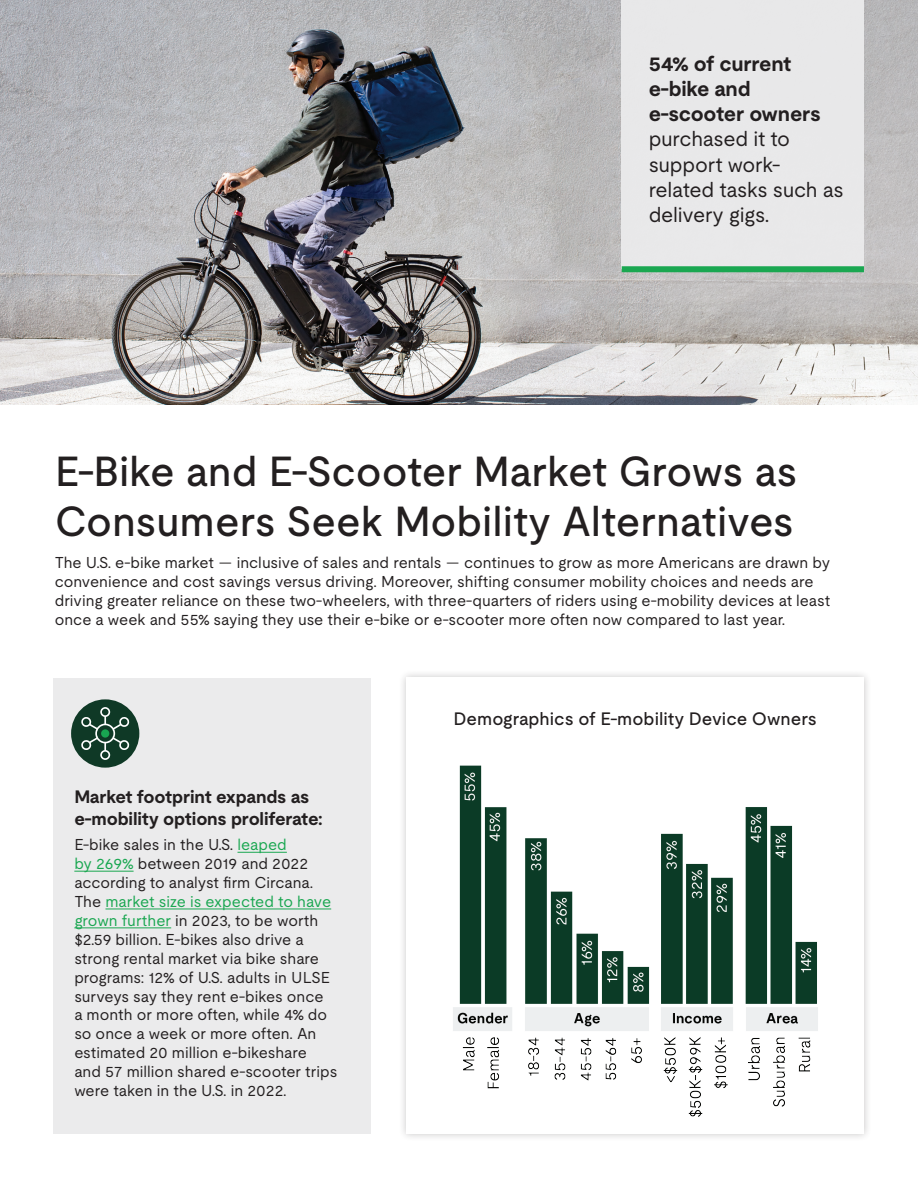
<style>
.page{position:relative;width:918px;height:1188px;background:#fff}
.page>*{position:absolute;margin:0;border:0;box-sizing:border-box;transform-origin:0 0}
.t1{font:500 42px/50.4px "UL Moderat";color:#231f20}
.t2{font:21px/25.2px "UL Moderat";letter-spacing:-.01em;color:#231f20}
.t3{font:700 21px/25.2px "UL Moderat";letter-spacing:-.01em;color:#231f20}
.t4{font:700 18px/21.6px "UL Moderat";letter-spacing:-.01em;color:#231f20}
.t5{font:500 18px "UL Moderat";color:#231f20}
.t6{font:15.75px/18.9px "UL Moderat";color:#231f20}
.s1{color:#1aa751}
</style>
<div class="page">
<div style="left:53px;top:678px;width:317px;height:456px;background:#ebebec"></div>
<img style="left:0;top:0;width:918px;height:405px">
<div style="left:622px;top:0;width:242px;height:268px;background:#ebebec"></div>
<div style="left:622px;top:266px;width:242px;height:6px;background:#1aa751"></div>
<hr style="left:238px;top:852px;width:49px;height:1px;background:#1aa751">
<hr style="left:74px;top:871px;width:60px;height:1px;background:#1aa751">
<hr style="left:105px;top:909px;width:226px;height:1px;background:#1aa751">
<hr style="left:74px;top:927px;width:97px;height:1px;background:#1aa751">
<div style="left:398px;top:669px;width:474px;height:473px;background:#231f20;opacity:.25"></div>
<div style="left:406px;top:677px;width:458px;height:457px;background:#fff"></div>
<div style="left:71px;top:699px;width:68px;height:69px;background:#0f3926;border-radius:50%"></div>
<img style="left:453px;top:765px;width:365px;height:352px">
<svg style="left:81px;top:707px;width:48px;height:53px"></svg>
<div style="left:101px;top:729px;width:8px;height:9px;background:#18a551;border-radius:50%"></div>
<h2 class="t3" style="left:649px;top:51px;width:174px">54% of current e-bike and e-scooter owners</h2>
<h2 class="t2" style="left:649px;top:126px;width:197px">purchased it to support work&shy;related tasks such as delivery gigs.</h2>
<h1 class="t1" style="left:55px;top:445px;width:744px">E-Bike and E-Scooter Market Grows as<br>Consumers Seek Mobility Alternatives</h1>
<p class="t6" style="left:55px;top:553px;width:777px">The U.S. e-bike market — inclusive of sales and rentals — continues to grow as more Americans are drawn by convenience and cost savings versus driving. Moreover, shifting consumer mobility choices and needs are driving greater reliance on these two-wheelers, with three-quarters of riders using e-mobility devices at least once a week and 55% saying they use their e-bike or e-scooter more often now compared to last year.</p>
<p class="t4" style="left:74px;top:786px;width:250px">Market footprint expands as e-mobility options proliferate:</p>
<p class="t6" style="left:74px;top:835px;width:265px">E-bike sales in the U.S. <span class="s1">leaped<br>by 269%</span> between 2019 and 2022 according to analyst firm Circana.<br>The <span class="s1">market size is expected to have grown further</span> in 2023, to be worth $2.59 billion. E-bikes also drive a strong rental market via bike share programs: 12% of U.S. adults in ULSE surveys say they rent e-bikes once<br>a month or more often, while 4% do so once a week or more often. An estimated 20 million e-bikeshare and 57 million shared e-scooter trips were taken in the U.S. in 2022.</p>
<p class="t5" style="left:454px;top:704px;width:365px">Demographics of E-mobility Device Owners</p>
</div>
